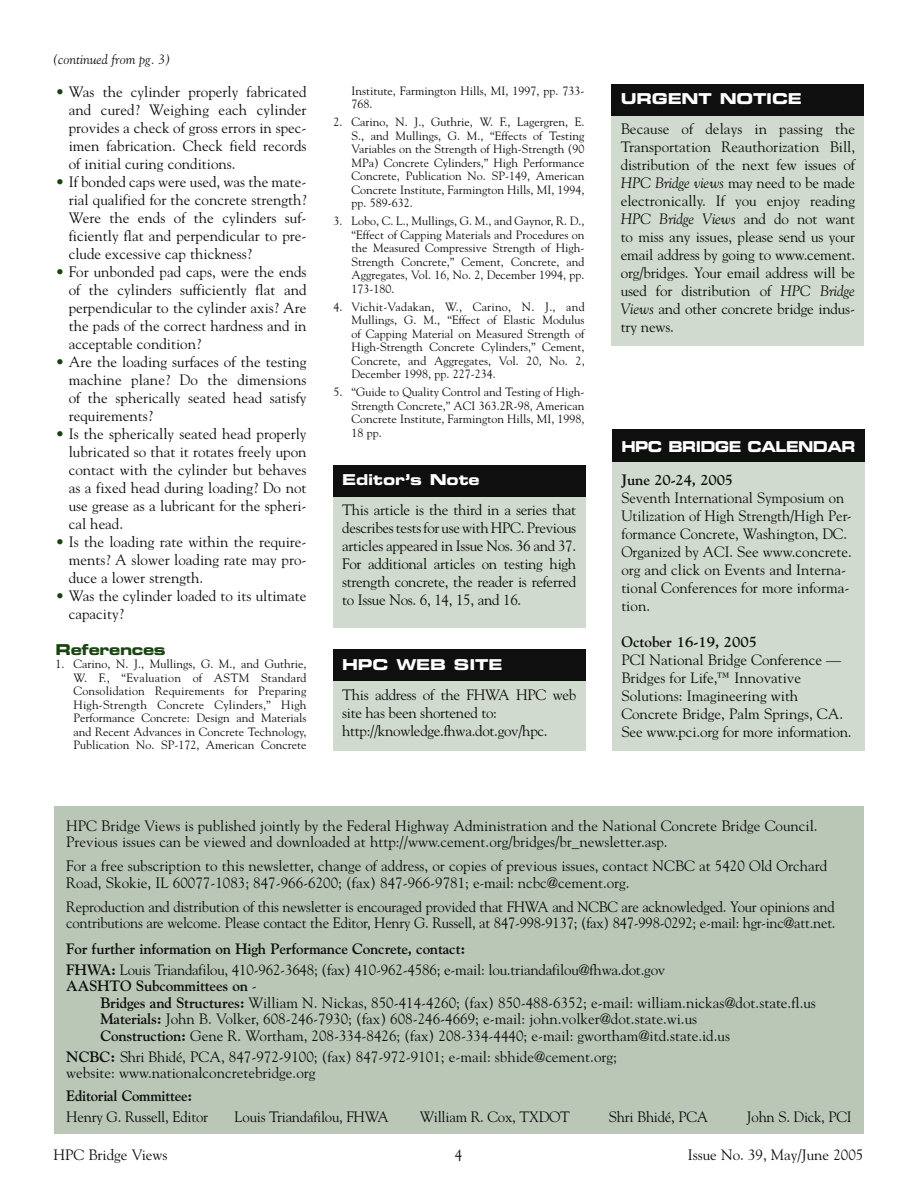
<style>
.page{position:relative;width:918px;height:1188px;background:#fff}
.page>*{position:absolute;margin:0;border:0;box-sizing:border-box;transform-origin:0 0}
.BODY{font:15px/18px "Goudy";color:#0f0f0f;text-align:justify}
.SIGN_OFF{font:15px/16.5px "Goudy";color:#0f0f0f}
.calander_body{font:15px/18px "Goudy";color:#0f0f0f}
.SIGN_OFF-2{font:700 15px "Goudy";letter-spacing:-.015em;color:#0f0f0f}
.BODY-2{font:15px/18px "Goudy";letter-spacing:-.02em;color:#0f0f0f}
.t1{font:15px "Eurostile Bold Extended Two";letter-spacing:-.01em;color:#fff}
.calander_body-2{font:700 15px "Goudy";color:#0f0f0f}
.t2{font:15px "Eurostile Bold Extended Two";letter-spacing:-.04em;color:#fff;scale:.9 1}
.SUB-HEAD{font:15px "Eurostile Bold Extended Two";letter-spacing:-.02em;color:#194410}
.AUTHOR{font:italic 13.5px "Goudy";color:#0f0f0f}
.BODY-3{font:12px/13.5px "Goudy";color:#0f0f0f;text-align:justify}
.s1{color:#194410}
.s2{font-style:italic}
.s3{font-weight:700}
.s4{font-weight:400}
</style>
<div class="page">
<div style="left:54px;top:807px;width:810px;height:327px;background:#bac7b7"></div>
<div style="left:612px;top:84px;width:252px;height:33px;background:#0f0f0f"></div>
<div style="left:612px;top:116px;width:252px;height:229px;background:#d1dacf"></div>
<div style="left:613px;top:429px;width:252px;height:34px;background:#0f0f0f"></div>
<div style="left:612px;top:462px;width:253px;height:288px;background:#d1dacf"></div>
<div style="left:333px;top:466px;width:252px;height:32px;background:#0f0f0f"></div>
<div style="left:333px;top:497px;width:252px;height:131px;background:#d1dacf"></div>
<div style="left:333px;top:650px;width:252px;height:32px;background:#0f0f0f"></div>
<div style="left:333px;top:682px;width:252px;height:69px;background:#d1dacf"></div>
<p class="AUTHOR" style="left:53px;top:51px;width:119px">(continued from pg. 3)</p>
<p class="BODY" style="left:69px;top:82px;width:239px;text-indent:-13px"><span class="s1">•</span> Was the cylinder properly fabricated and cured? Weighing each cylinder provides a check of gross errors in spec&shy;imen fabrication. Check field records of initial curing conditions.</p>
<p class="BODY" style="left:69px;top:172px;width:239px;text-indent:-13px"><span class="s1">•</span> If bonded caps were used, was the mate&shy;rial qualified for the concrete strength?<br>Were the ends of the cylinders suf&shy;ficiently flat and perpendicular to pre&shy;clude excessive cap thickness?</p>
<p class="BODY" style="left:69px;top:262px;width:239px;text-indent:-13px"><span class="s1">•</span> For unbonded pad caps, were the ends of the cylinders sufficiently flat and perpendicular to the cylinder axis? Are the pads of the correct hardness and in acceptable condition?</p>
<p class="BODY" style="left:69px;top:352px;width:239px;text-indent:-13px"><span class="s1">•</span> Are the loading surfaces of the testing machine plane? Do the dimensions of the spherically seated head satisfy requirements?</p>
<p class="BODY" style="left:69px;top:424px;width:239px;text-indent:-13px"><span class="s1">•</span> Is the spherically seated head properly lubricated so that it rotates freely upon contact with the cylinder but behaves as a fixed head during loading? Do not use grease as a lubricant for the spheri&shy;cal head.</p>
<p class="BODY" style="left:69px;top:532px;width:239px;text-indent:-13px"><span class="s1">•</span> Is the loading rate within the require&shy;ments? A slower loading rate may pro&shy;duce a lower strength.</p>
<p class="BODY" style="left:69px;top:586px;width:239px;text-indent:-13px"><span class="s1">•</span> Was the cylinder loaded to its ultimate capacity?</p>
<p class="SUB-HEAD" style="left:56px;top:639px;width:112px">References</p>
<p class="BODY-3" style="left:74px;top:657px;width:235px;text-indent:-18px">1. Carino, N. J., Mullings, G. M., and Guthrie, W. F., “Evaluation of ASTM Standard Consolidation Requirements for Preparing High-Strength Concrete Cylinders,” High Performance Concrete: Design and Materials and Recent Advances in Concrete Technology, Publication No. SP-172, American Concrete</p>
<p class="BODY-3" style="left:352px;top:83px;width:235px">Institute, Farmington Hills, MI, 1997, pp. 733-<br>768.</p>
<p class="BODY-3" style="left:352px;top:115px;width:235px;text-indent:-18px">2. Carino, N. J., Guthrie, W. F., Lagergren, E.<br>S., and Mullings, G. M., “Effects of Testing Variables on the Strength of High-Strength (90<br>MPa) Concrete Cylinders,” High Performance Concrete, Publication No. SP-149, American Concrete Institute, Farmington Hills, MI, 1994, pp. 589-632.</p>
<p class="BODY-3" style="left:352px;top:214px;width:235px;text-indent:-18px">3. Lobo, C. L., Mullings, G. M., and Gaynor, R. D., “Effect of Capping Materials and Procedures on the Measured Compressive Strength of High-Strength Concrete,” Cement, Concrete, and Aggregates, Vol. 16, No. 2, December 1994, pp.<br>173-180.</p>
<p class="BODY-3" style="left:352px;top:299px;width:235px;text-indent:-18px">4. Vichit-Vadakan, W., Carino, N. J., and Mullings, G. M., “Effect of Elastic Modulus of Capping Material on Measured Strength of High-Strength Concrete Cylinders,” Cement, Concrete, and Aggregates, Vol. 20, No. 2, December 1998, pp. 227-234.</p>
<p class="BODY-3" style="left:352px;top:385px;width:235px;text-indent:-18px">5. “Guide to Quality Control and Testing of High-Strength Concrete,” ACI 363.2R-98, American Concrete Institute, Farmington Hills, MI, 1998, 18 pp.</p>
<p class="t1" style="left:342px;top:469px;width:139px">Editor’s Note</p>
<p class="BODY" style="left:342px;top:501px;width:236px">This article is the third in a series that describes tests for use with HPC. Previous articles appeared in Issue Nos. 36 and 37.<br>For additional articles on testing high strength concrete, the reader is referred to Issue Nos. 6, 14, 15, and 16.</p>
<p class="t1" style="left:342px;top:654px;width:162px">HPC WEB SITE</p>
<p class="BODY-2" style="left:342px;top:685px;width:236px">This address of the FHWA HPC web site has been shortened to:</p>
<p class="BODY-2" style="left:342px;top:721px;width:207px">http://knowledge.fhwa.dot.gov/hpc.</p>
<p class="t1" style="left:621px;top:88px;width:183px">URGENT NOTICE</p>
<p class="BODY" style="left:621px;top:119px;width:236px">Because of delays in passing the Transportation Reauthorization Bill, distribution of the next few issues of <span class="s2">HPC Bridge views</span> may need to be made electronically. If you enjoy reading <span class="s2">HPC Bridge Views</span> and do not want to miss any issues, please send us your email address by going to www.cement. org/bridges. Your email address will be used for distribution of <span class="s2">HPC Bridge Views</span> and other concrete bridge indus&shy;try news.</p>
<p class="t2" style="left:621px;top:436px;width:262px">HPC BRIDGE CALENDAR</p>
<p class="calander_body-2" style="left:621px;top:470px;width:113px">June 20-24, 2005</p>
<p class="calander_body" style="left:621px;top:488px;width:232px">Seventh International Symposium on<br>Utilization of High Strength/High Per&shy;formance Concrete, Washington, DC.<br>Organized by ACI. See www.concrete. org and click on Events and Interna&shy;tional Conferences for more informa&shy;tion.</p>
<p class="calander_body-2" style="left:621px;top:632px;width:137px">October 16-19, 2005</p>
<p class="calander_body" style="left:621px;top:650px;width:232px">PCI National Bridge Conference — Bridges for Life,™ Innovative Solutions: Imagineering with Concrete Bridge, Palm Springs, CA.<br>See www.pci.org for more information.</p>
<p class="SIGN_OFF" style="left:66px;top:817px;width:753px">HPC Bridge Views is published jointly by the Federal Highway Administration and the National Concrete Bridge Council.<br>Previous issues can be viewed and downloaded at http://www.cement.org/bridges/br_newsletter.asp.</p>
<p class="SIGN_OFF" style="left:66px;top:857px;width:763px">For a free subscription to this newsletter, change of address, or copies of previous issues, contact NCBC at 5420 Old Orchard<br>Road, Skokie, IL 60077-1083; 847-966-6200; (fax) 847-966-9781; e-mail: ncbc@cement.org.</p>
<p class="SIGN_OFF" style="left:66px;top:898px;width:771px">Reproduction and distribution of this newsletter is encouraged provided that FHWA and NCBC are acknowledged. Your opinions and contributions are welcome. Please contact the Editor, Henry G. Russell, at 847-998-9137; (fax) 847-998-0292; e-mail: hgr-inc@att.net.</p>
<p class="SIGN_OFF-2" style="left:66px;top:940px;width:401px">For further information on High Performance Concrete, contact:</p>
<p class="BODY" style="left:66px;top:960px;width:601px"><span class="s3">FHWA:</span> Louis Triandafilou, 410-962-3648; (fax) 410-962-4586; e-mail: lou.triandafilou@fhwa.dot.gov</p>
<p class="SIGN_OFF-2" style="left:66px;top:977px;width:192px">AASHTO Subcommittees on <span class="s4">-</span></p>
<p class="SIGN_OFF" style="left:100px;top:994px;width:717px"><span class="s3">Bridges and Structures:</span> William N. Nickas, 850-414-4260; (fax) 850-488-6352; e-mail: william.nickas@dot.state.fl.us</p>
<p class="SIGN_OFF" style="left:100px;top:1010px;width:598px"><span class="s3">Materials:</span> John B. Volker, 608-246-7930; (fax) 608-246-4669; e-mail: john.volker@dot.state.wi.us</p>
<p class="SIGN_OFF" style="left:100px;top:1027px;width:631px"><span class="s3">Construction:</span> Gene R. Wortham, 208-334-8426; (fax) 208-334-4440; e-mail: gwortham@itd.state.id.us</p>
<p class="BODY" style="left:66px;top:1048px;width:552px;line-height:16.5px"><span class="s3">NCBC:</span> Shri Bhidé, PCA, 847-972-9100; (fax) 847-972-9101; e-mail: sbhide@cement.org; website: www.nationalconcretebridge.org</p>
<p class="SIGN_OFF-2" style="left:66px;top:1087px;width:128px">Editorial Committee:</p>
<p class="BODY" style="left:66px;top:1107px;width:143px">Henry G. Russell, Editor</p>
<p class="BODY" style="left:235px;top:1107px;width:156px">Louis Triandafilou, FHWA</p>
<p class="BODY" style="left:420px;top:1107px;width:152px">William R. Cox, TXDOT</p>
<p class="BODY" style="left:609px;top:1107px;width:101px">Shri Bhidé, PCA</p>
<p class="BODY" style="left:747px;top:1107px;width:106px">John S. Dick, PCI</p>
<p class="BODY" style="left:53px;top:1145px;width:116px">HPC Bridge Views</p>
<p class="BODY" style="left:455px;top:1145px;width:9px">4</p>
<p class="BODY" style="left:688px;top:1145px;width:177px">Issue No. 39, May/June 2005</p>
</div>
